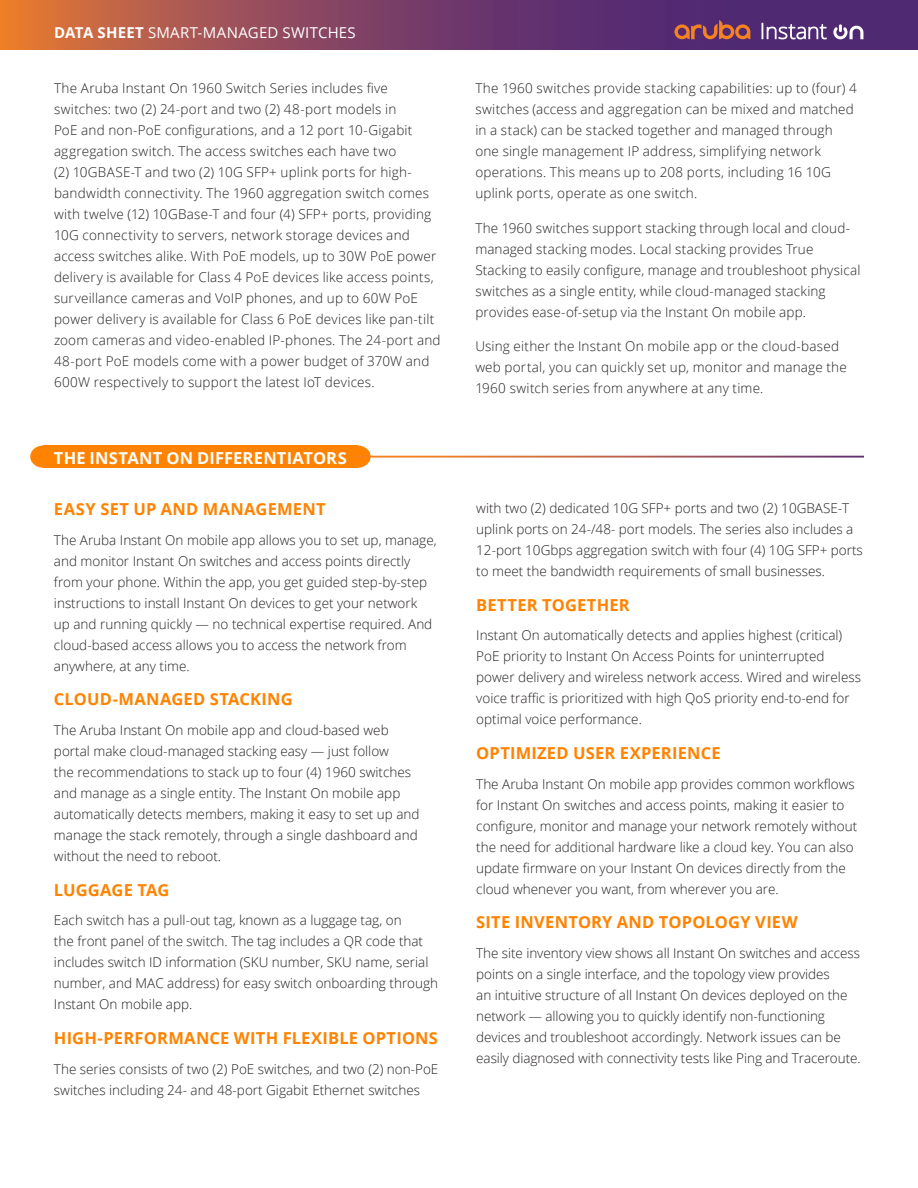
<style>
.page{position:relative;width:918px;height:1188px;background:#fff}
.page>*{position:absolute;margin:0;border:0;box-sizing:border-box;transform-origin:0 0}
.t1{font:700 16.5px "Open Sans";letter-spacing:.01em;color:#ff8300}
.t2{font:700 16.5px "Open Sans";letter-spacing:.015em;color:#fff}
.t3{font:15px "Open Sans";letter-spacing:.02em;color:#fff}
.t4{font:300 13.5px/21px "Open Sans";color:#231f20}
.s1{font-weight:700}
</style>
<div class="page">
<svg style="left:0;top:0;width:918px;height:49px;background:#804261"></svg>
<svg style="left:674px;top:20px;width:76px;height:19px"></svg>
<svg style="left:833px;top:24px;width:30px;height:15px"></svg>
<svg style="left:762px;top:23px;width:65px;height:16px"></svg>
<div style="left:344px;top:445px;width:27px;height:23px;background:#ff8300;border-radius:50%"></div>
<div style="left:30px;top:445px;width:26px;height:23px;background:#ff8300;border-radius:50%"></div>
<div style="left:43px;top:446px;width:315px;height:22px;background:#ff8300"></div>
<hr style="left:353px;top:456px;width:511px;height:2px;background:#fff">
<p class="t3" style="left:54px;top:23px;width:303px"><span class="s1">DATA SHEET</span> SMART-MANAGED SWITCHES</p>
<p class="t4" style="left:54px;top:78px;width:388px">The Aruba Instant On 1960 Switch Series includes five switches: two (2) 24-port and two (2) 48-port models in<br>PoE and non-PoE configurations, and a 12 port 10-Gigabit aggregation switch. The access switches each have two<br>(2) 10GBASE-T and two (2) 10G SFP+ uplink ports for high&shy;bandwidth connectivity. The 1960 aggregation switch comes with twelve (12) 10GBase-T and four (4) SFP+ ports, providing 10G connectivity to servers, network storage devices and access switches alike. With PoE models, up to 30W PoE power delivery is available for Class 4 PoE devices like access points, surveillance cameras and VoIP phones, and up to 60W PoE power delivery is available for Class 6 PoE devices like pan-tilt zoom cameras and video-enabled IP-phones. The 24-port and 48-port PoE models come with a power budget of 370W and 600W respectively to support the latest IoT devices.</p>
<p class="t4" style="left:475px;top:78px;width:383px">The 1960 switches provide stacking capabilities: up to (four) 4 switches (access and aggregation can be mixed and matched in a stack) can be stacked together and managed through one single management IP address, simplifying network operations. This means up to 208 ports, including 16 10G uplink ports, operate as one switch.</p>
<p class="t4" style="left:475px;top:217px;width:387px">The 1960 switches support stacking through local and cloud&shy;managed stacking modes. Local stacking provides True Stacking to easily configure, manage and troubleshoot physical switches as a single entity, while cloud-managed stacking provides ease-of-setup via the Instant On mobile app.</p>
<p class="t4" style="left:475px;top:336px;width:373px">Using either the Instant On mobile app or the cloud-based web portal, you can quickly set up, monitor and manage the<br>1960 switch series from anywhere at any time.</p>
<p class="t2" style="left:54px;top:446px;width:294px">THE INSTANT ON DIFFERENTIATORS</p>
<p class="t1" style="left:54px;top:497px;width:273px">EASY SET UP AND MANAGEMENT</p>
<p class="t4" style="left:54px;top:529px;width:384px">The Aruba Instant On mobile app allows you to set up, manage, and monitor Instant On switches and access points directly from your phone. Within the app, you get guided step-by-step instructions to install Instant On devices to get your network up and running quickly — no technical expertise required. And cloud-based access allows you to access the network from anywhere, at any time.</p>
<p class="t1" style="left:54px;top:688px;width:240px">CLOUD-MANAGED STACKING</p>
<p class="t4" style="left:54px;top:719px;width:367px">The Aruba Instant On mobile app and cloud-based web portal make cloud-managed stacking easy — just follow<br>the recommendations to stack up to four (4) 1960 switches and manage as a single entity. The Instant On mobile app automatically detects members, making it easy to set up and manage the stack remotely, through a single dashboard and without the need to reboot.</p>
<p class="t1" style="left:54px;top:878px;width:117px">LUGGAGE TAG</p>
<p class="t4" style="left:54px;top:910px;width:386px">Each switch has a pull-out tag, known as a luggage tag, on<br>the front panel of the switch. The tag includes a QR code that includes switch ID information (SKU number, SKU name, serial number, and MAC address) for easy switch onboarding through Instant On mobile app.</p>
<p class="t1" style="left:54px;top:1027px;width:386px">HIGH-PERFORMANCE WITH FLEXIBLE OPTIONS</p>
<p class="t4" style="left:54px;top:1058px;width:386px">The series consists of two (2) PoE switches, and two (2) non-PoE switches including 24- and 48-port Gigabit Ethernet switches</p>
<p class="t4" style="left:476px;top:497px;width:388px">with two (2) dedicated 10G SFP+ ports and two (2) 10GBASE-T uplink ports on 24-/48- port models. The series also includes a 12-port 10Gbps aggregation switch with four (4) 10G SFP+ ports to meet the bandwidth requirements of small businesses.</p>
<p class="t1" style="left:476px;top:593px;width:155px">BETTER TOGETHER</p>
<p class="t4" style="left:476px;top:624px;width:386px">Instant On automatically detects and applies highest (critical)<br>PoE priority to Instant On Access Points for uninterrupted power delivery and wireless network access. Wired and wireless voice traffic is prioritized with high QoS priority end-to-end for optimal voice performance.</p>
<p class="t1" style="left:476px;top:741px;width:246px">OPTIMIZED USER EXPERIENCE</p>
<p class="t4" style="left:476px;top:773px;width:382px">The Aruba Instant On mobile app provides common workflows for Instant On switches and access points, making it easier to configure, monitor and manage your network remotely without the need for additional hardware like a cloud key. You can also update firmware on your Instant On devices directly from the cloud whenever you want, from wherever you are.</p>
<p class="t1" style="left:476px;top:911px;width:323px">SITE INVENTORY AND TOPOLOGY VIEW</p>
<p class="t4" style="left:476px;top:942px;width:386px">The site inventory view shows all Instant On switches and access points on a single interface, and the topology view provides<br>an intuitive structure of all Instant On devices deployed on the network — allowing you to quickly identify non-functioning devices and troubleshoot accordingly. Network issues can be easily diagnosed with connectivity tests like Ping and Traceroute.</p>
</div>
